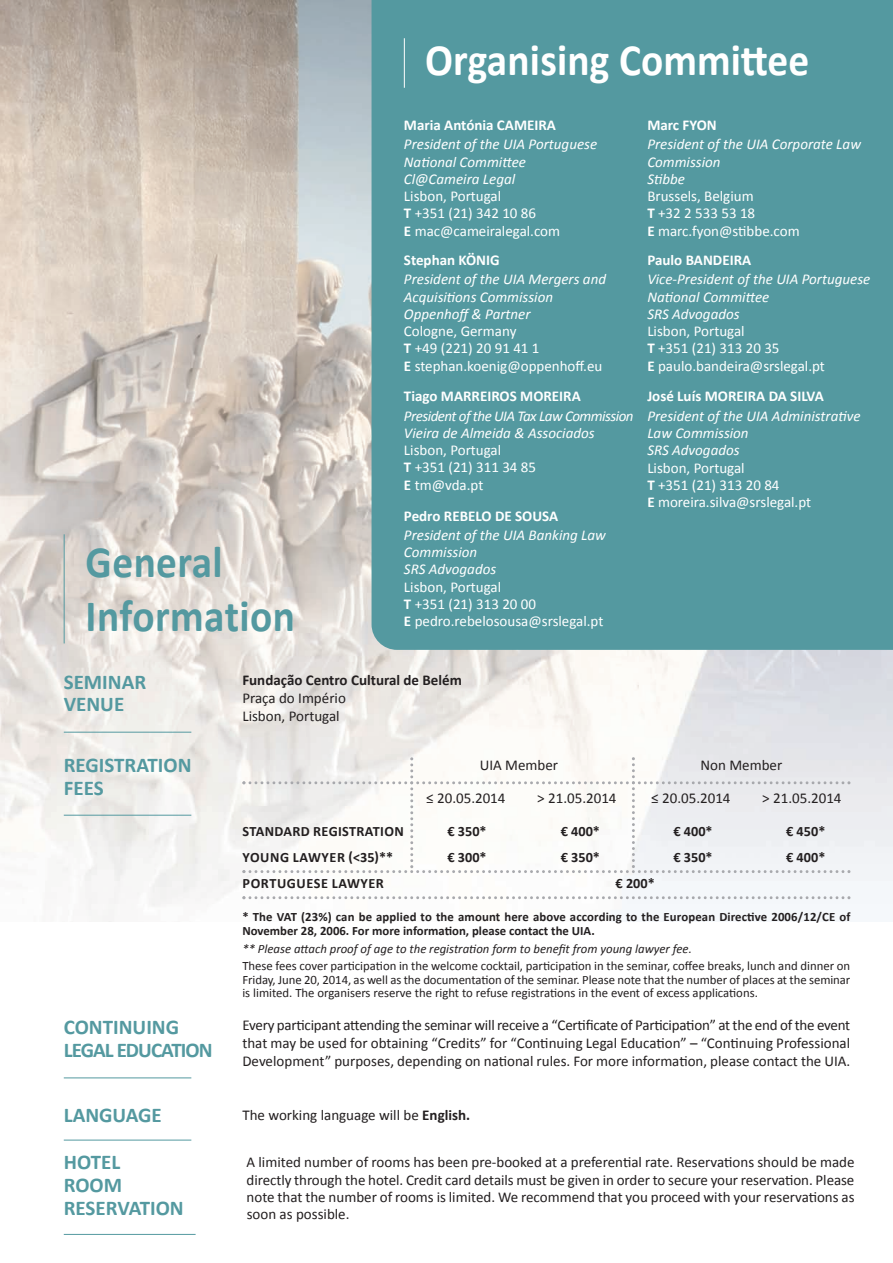
<style>
.page{position:relative;width:893px;height:1263px;background:#fff}
.page>*{position:absolute;margin:0;border:0;box-sizing:border-box;transform-origin:0 0}
.t1{font:700 45px "Calibri";color:#fff;scale:.92 1}
.t2{font:700 45px/54px "Calibri";letter-spacing:.01em;color:#5499a0;scale:.92 1}
.t3{font:700 21px/22.8px "Calibri";color:#5499a0}
.t4{font:700 21px/22.8px "Calibri";letter-spacing:-.045em;color:#5499a0}
.t5{font:15px/18px "Calibri";color:#231f20;text-align:justify}
.t6{font:15px/17.2px "Calibri";color:#fff}
.t7{font:italic 15px/17.2px "Calibri";color:#fff}
.t8{font:700 15px "Calibri";color:#fff}
.t9{font:italic 15px/17.2px "Calibri";letter-spacing:-.035em;color:#fff}
.t10{font:700 15px "Calibri";color:#231f20}
.t11{font:700 14.25px "Calibri";letter-spacing:.025em;color:#231f20}
.t12{font:12.75px/13.5px "Calibri";color:#231f20;text-align:justify}
.t13{font:700 12.75px/13.5px "Calibri";color:#231f20}
.t14{font:italic 12.75px "Calibri";color:#231f20}
.s1{font-weight:700}
</style>
<div class="page">
<img style="left:0;top:0;width:893px;height:922px">
<div style="left:372px;top:0;width:521px;height:650px;background:#5499a0"></div>
<hr style="left:64px;top:815px;width:127px;height:1px;background:#5499a0">
<hr style="left:64px;top:732px;width:127px;height:1px;background:#5499a0">
<hr style="left:404px;top:38px;width:1px;height:50px;background:#fff">
<hr style="left:64px;top:534px;width:1px;height:109px;background:#5499a0">
<svg style="left:242px;top:896px;width:608px;height:3px"></svg>
<svg style="left:242px;top:757px;width:608px;height:116px"></svg>
<hr style="left:64px;top:1078px;width:127px;height:1px;background:#5499a0">
<hr style="left:64px;top:1140px;width:127px;height:1px;background:#5499a0">
<hr style="left:64px;top:1234px;width:132px;height:1px;background:#5499a0">
<h1 class="t2" style="left:86px;top:535px;width:229px">General<br>Information</h1>
<h1 class="t1" style="left:425px;top:33px;width:419px">Organising Committee</h1>
<p class="t8" style="left:404px;top:116px;width:153px">Maria Antónia CAMEIRA</p>
<p class="t7" style="left:404px;top:136px;width:195px">President of the UIA Portuguese<br>National Committee<br>Cl@Cameira Legal</p>
<p class="t6" style="left:404px;top:187px;width:158px">Lisbon, Portugal<br><span class="s1">T</span> +351 (21) 342 10 86<br><span class="s1">E</span> mac@cameiralegal.com</p>
<p class="t8" style="left:404px;top:251px;width:97px">Stephan KÖNIG</p>
<p class="t7" style="left:404px;top:271px;width:204px">President of the UIA Mergers and<br>Acquisitions Commission<br>Oppenhoff &amp; Partner</p>
<p class="t6" style="left:404px;top:322px;width:200px">Cologne, Germany<br><span class="s1">T</span> +49 (221) 20 91 41 1<br><span class="s1">E</span> stephan.koenig@oppenhoff.eu</p>
<p class="t8" style="left:404px;top:387px;width:178px">Tiago MARREIROS MOREIRA</p>
<p class="t9" style="left:404px;top:407px;width:231px">President of the UIA Tax Law Commission<br>Vieira de Almeida &amp; Associados</p>
<p class="t6" style="left:404px;top:441px;width:134px">Lisbon, Portugal<br><span class="s1">T</span> +351 (21) 311 34 85<br><span class="s1">E</span> tm@vda.pt</p>
<p class="t8" style="left:404px;top:506px;width:156px">Pedro REBELO DE SOUSA</p>
<p class="t7" style="left:404px;top:526px;width:204px">President of the UIA Banking Law<br>Commission<br>SRS Advogados</p>
<p class="t6" style="left:404px;top:578px;width:201px">Lisbon, Portugal<br><span class="s1">T</span> +351 (21) 313 20 00<br><span class="s1">E</span> pedro.rebelosousa@srslegal.pt</p>
<p class="t8" style="left:647px;top:116px;width:71px">Marc FYON</p>
<p class="t7" style="left:647px;top:136px;width:215px">President of the UIA Corporate Law<br>Commission<br>Stibbe</p>
<p class="t6" style="left:647px;top:187px;width:154px">Brussels, Belgium<br><span class="s1">T</span> +32 2 533 53 18<br><span class="s1">E</span> marc.fyon@stibbe.com</p>
<p class="t8" style="left:647px;top:251px;width:105px">Paulo BANDEIRA</p>
<p class="t7" style="left:647px;top:271px;width:225px">Vice-President of the UIA Portuguese<br>National Committee<br>SRS Advogados</p>
<p class="t6" style="left:647px;top:322px;width:179px">Lisbon, Portugal<br><span class="s1">T</span> +351 (21) 313 20 35<br><span class="s1">E</span> paulo.bandeira@srslegal.pt</p>
<p class="t8" style="left:647px;top:387px;width:178px">José Luís MOREIRA DA SILVA</p>
<p class="t7" style="left:647px;top:407px;width:215px">President of the UIA Administrative<br>Law Commission<br>SRS Advogados</p>
<p class="t6" style="left:647px;top:459px;width:165px">Lisbon, Portugal<br><span class="s1">T</span> +351 (21) 313 20 84<br><span class="s1">E</span> moreira.silva@srslegal.pt</p>
<h2 class="t3" style="left:64px;top:670px;width:84px">SEMINAR<br>VENUE</h2>
<h2 class="t3" style="left:64px;top:753px;width:129px">REGISTRATION<br>FEES</h2>
<h2 class="t4" style="left:64px;top:1016px;width:150px">CONTINUING<br>LEGAL EDUCATION</h2>
<p class="t10" style="left:242px;top:670px;width:221px">Fundação Centro Cultural de Belém</p>
<p class="t5" style="left:242px;top:688px;width:105px">Praça do Império<br>Lisbon, Portugal</p>
<p class="t5" style="left:480px;top:755px;width:80px">UIA Member</p>
<p class="t5" style="left:700px;top:755px;width:83px">Non Member</p>
<p class="t5" style="left:426px;top:789px;width:81px">≤ 20.05.2014</p>
<p class="t5" style="left:537px;top:789px;width:81px">&gt; 21.05.2014</p>
<p class="t5" style="left:651px;top:789px;width:81px">≤ 20.05.2014</p>
<p class="t5" style="left:762px;top:789px;width:81px">&gt; 21.05.2014</p>
<p class="t11" style="left:243px;top:822px;width:163px">STANDARD REGISTRATION</p>
<p class="t11" style="left:447px;top:822px;width:41px">€ 350*</p>
<p class="t11" style="left:561px;top:822px;width:41px">€ 400*</p>
<p class="t11" style="left:673px;top:822px;width:41px">€ 400*</p>
<p class="t11" style="left:786px;top:822px;width:41px">€ 450*</p>
<p class="t11" style="left:243px;top:848px;width:152px">YOUNG LAWYER (&lt;35)**</p>
<p class="t11" style="left:447px;top:848px;width:41px">€ 300*</p>
<p class="t11" style="left:561px;top:848px;width:41px">€ 350*</p>
<p class="t11" style="left:673px;top:848px;width:41px">€ 350*</p>
<p class="t11" style="left:786px;top:848px;width:41px">€ 400*</p>
<p class="t11" style="left:243px;top:875px;width:143px">PORTUGUESE LAWYER</p>
<p class="t11" style="left:616px;top:875px;width:41px">€ 200*</p>
<p class="t13" style="left:242px;top:910px;width:610px">* The VAT (23%) can be applied to the amount here above according to the European Directive 2006/12/CE of<br>November 28, 2006. For more information, please contact the UIA.</p>
<p class="t14" style="left:242px;top:940px;width:451px">** Please attach proof of age to the registration form to benefit from young lawyer fee.</p>
<p class="t12" style="left:242px;top:959px;width:609px">These fees cover participation in the welcome cocktail, participation in the seminar, coffee breaks, lunch and dinner on Friday, June 20, 2014, as well as the documentation of the seminar. Please note that the number of places at the seminar is limited. The organisers reserve the right to refuse registrations in the event of excess applications.</p>
<p class="t5" style="left:242px;top:1016px;width:609px">Every participant attending the seminar will receive a “Certificate of Participation” at the end of the event that may be used for obtaining “Credits” for “Continuing Legal Education” – “Continuing Professional Development” purposes, depending on national rules. For more information, please contact the UIA.</p>
<h2 class="t3" style="left:64px;top:1103px;width:100px">LANGUAGE</h2>
<p class="t5" style="left:242px;top:1105px;width:229px">The working language will be <span class="s1">English.</span></p>
<p class="t5" style="left:247px;top:1153px;width:609px;line-height:17.4px">A limited number of rooms has been pre-booked at a preferential rate. Reservations should be made directly through the hotel. Credit card details must be given in order to secure your reservation. Please note that the number of rooms is limited. We recommend that you proceed with your reservations as soon as possible.</p>
<h2 class="t3" style="left:64px;top:1150px;width:122px">HOTEL<br>ROOM<br>RESERVATION</h2>
</div>
